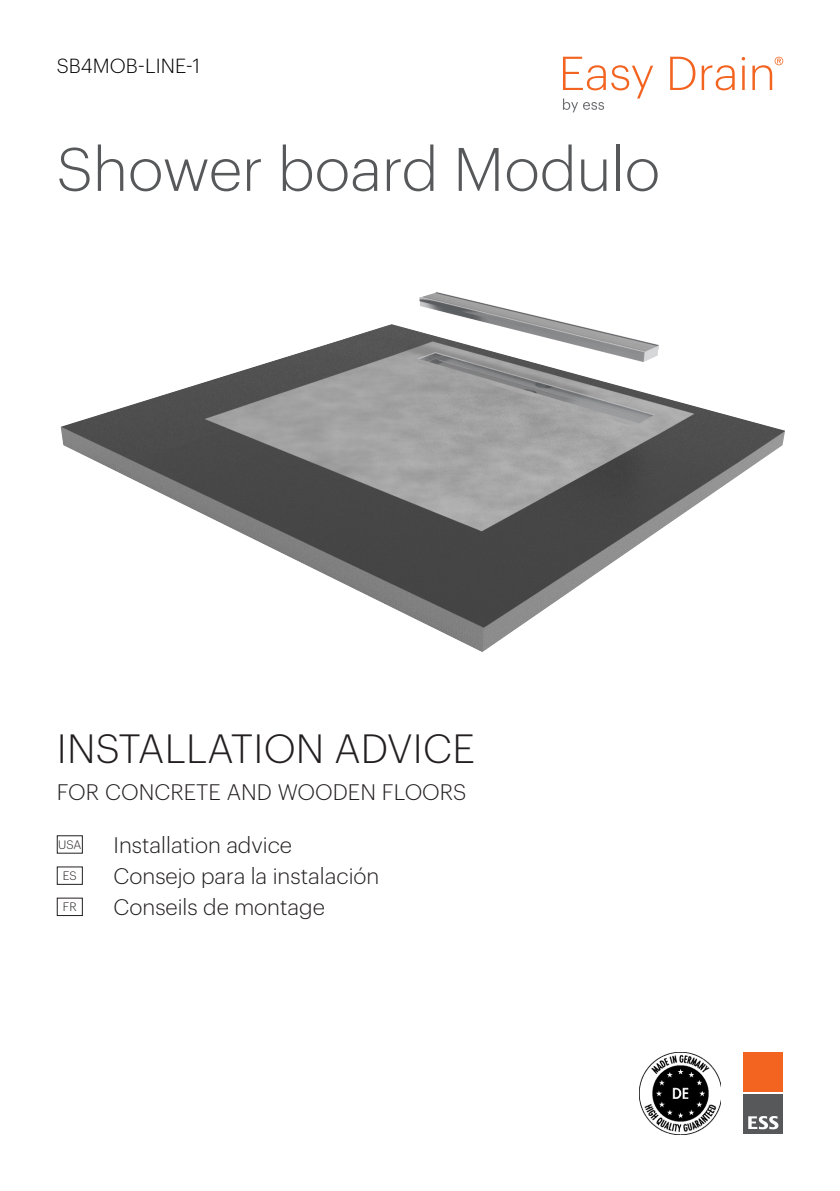
<style>
.page{position:relative;width:840px;height:1191px;background:#fff}
.page>*{position:absolute;margin:0;border:0;box-sizing:border-box;transform-origin:0 0}
.t1{font:300 60px "Graphik";color:#57585a}
.t2{font:300 40px "Graphik";letter-spacing:.005em;color:#231f20}
.t3{font:300 22px/31px "Graphik";color:#231f20}
.t4{font:300 20px "Graphik";color:#000}
.t5{font:300 12px "Graphik";letter-spacing:-.005em;color:#231f20}
</style>
<div class="page">
<div style="left:57px;top:835px;width:26px;height:18px;border:1px solid #231f20"></div>
<div style="left:57px;top:866px;width:26px;height:19px;border:1px solid #231f20"></div>
<div style="left:57px;top:897px;width:26px;height:19px;border:1px solid #231f20"></div>
<img style="left:639px;top:1052px;width:81px;height:82px">
<div style="left:743px;top:1094px;width:39px;height:40px;background:#57585a"></div>
<div style="left:743px;top:1052px;width:39px;height:40px;background:#f36421"></div>
<svg style="left:748px;top:1116px;width:30px;height:13px"></svg>
<svg style="left:563px;top:57px;width:42px;height:33px"></svg>
<svg style="left:611px;top:65px;width:41px;height:33px"></svg>
<svg style="left:670px;top:57px;width:25px;height:33px"></svg>
<svg style="left:701px;top:65px;width:33px;height:25px"></svg>
<hr style="left:741px;top:66px;width:3px;height:24px;background:#f36421">
<svg style="left:752px;top:57px;width:30px;height:33px"></svg>
<svg style="left:563px;top:98px;width:40px;height:14px"></svg>
<img style="left:61px;top:292px;width:723px;height:360px">
<p class="t4" style="left:57px;top:51px;width:145px">SB4MOB-LINE-1</p>
<p class="t1" style="left:57px;top:125px;width:604px">Shower board Modulo</p>
<h2 class="t2" style="left:57px;top:719px;width:419px">INSTALLATION ADVICE</h2>
<p class="t3" style="left:57px;top:774px;width:411px">FOR CONCRETE AND WOODEN FLOORS</p>
<p class="t5" style="left:58px;top:835px;width:24px">USA</p>
<p class="t5" style="left:63px;top:867px;width:15px">ES</p>
<p class="t5" style="left:63px;top:898px;width:15px">FR</p>
<p class="t3" style="left:113px;top:828px;width:267px">Installation advice<br>Consejo para la instalación<br>Conseils de montage</p>
</div>
